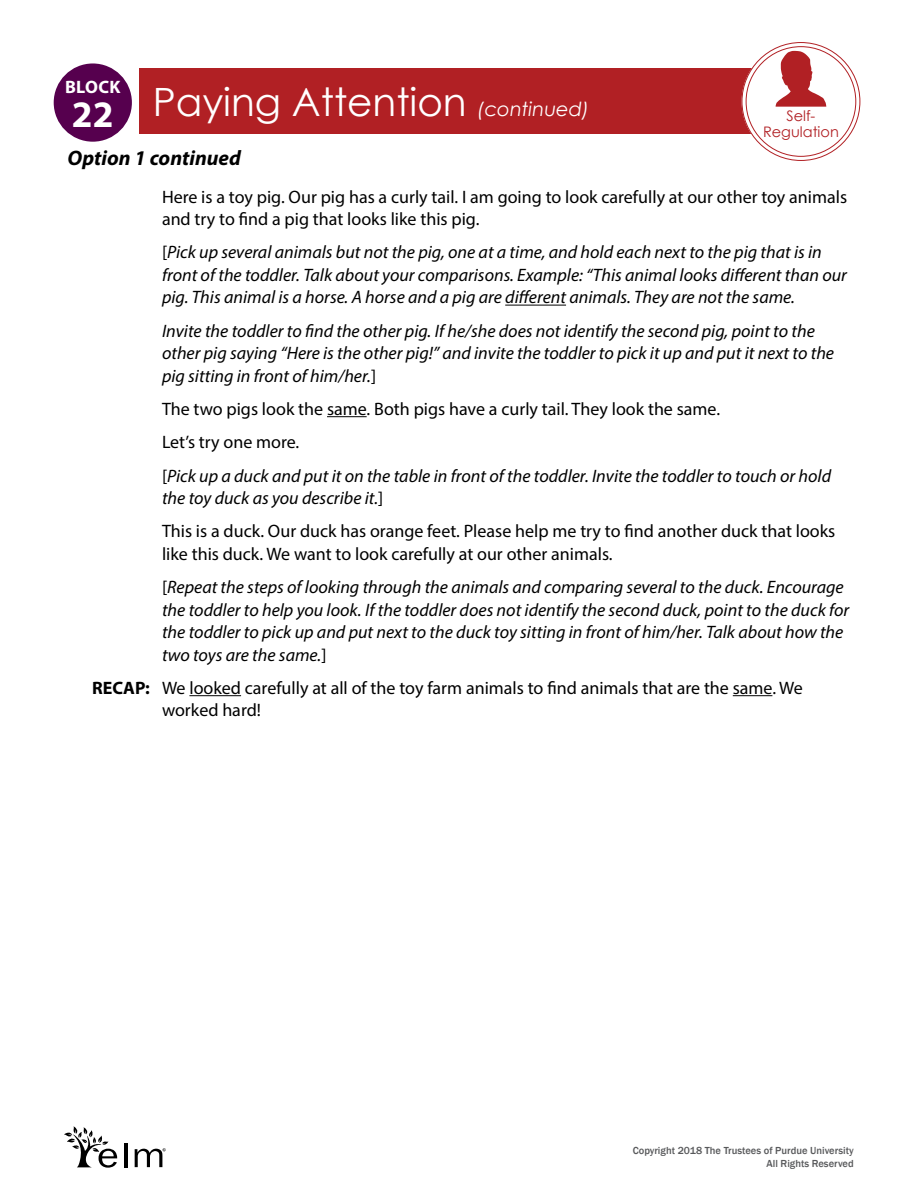
<style>
.page{position:relative;width:918px;height:1188px;background:#fff}
.page>*{position:absolute;margin:0;border:0;box-sizing:border-box;transform-origin:0 0}
.t1{font:39px "Century Gothic";color:#fff}
.t2{font:italic 700 21px "Myriad Pro";color:#000}
._3-03_Lesson_Body_GR{font:italic 18px/22.5px "Myriad Pro";color:#000}
._3-03_Lesson_Body_GR-2{font:18px/22.5px "Myriad Pro";color:#000}
._3-04_Lesson_Body_Bo{font:18px/22.5px "Myriad Pro";color:#000}
.t3{font:700 18px "Myriad Pro";letter-spacing:.02em;color:#fff}
.t4{font:14.55px/15.9px "Century Gothic";color:#b12024;text-align:center}
.t5{font:500 10.5px/12.6px "Franklin Gothic";color:#58595b;text-align:right}
.s1{font-style:italic;font-size:19.5px}
.s2{font-style:normal}
.s3{font-weight:700}
</style>
<div class="page">
<div style="left:140px;top:68px;width:616px;height:66px;background:#b12024"></div>
<div style="left:744px;top:45px;width:114px;height:113px;background:#fff;border-radius:50%"></div>
<div style="left:742px;top:42px;width:118px;height:119px;border:5px solid #fff;border-radius:50%"></div>
<div style="left:54px;top:63px;width:78px;height:79px;background:#56004e;border-radius:50%"></div>
<svg style="left:776px;top:51px;width:50px;height:56px"></svg>
<hr style="left:505px;top:305px;width:61px;height:1px;background:#000">
<hr style="left:327px;top:416px;width:40px;height:1px;background:#000">
<hr style="left:189px;top:695px;width:52px;height:1px;background:#000">
<hr style="left:733px;top:695px;width:39px;height:1px;background:#000">
<hr style="left:124px;top:1143px;width:3px;height:24px;background:#000">
<svg style="left:64px;top:1126px;width:53px;height:42px"></svg>
<svg style="left:135px;top:1148px;width:31px;height:19px"></svg>
<p class="t3" style="left:65px;top:75px;width:57px">BLOCK</p>
<h1 class="t1" style="left:72px;top:75px;width:519px"><sub>22</sub> Paying Attention <span class="s1">(continued)</span></h1>
<p class="t2" style="left:68px;top:145px;width:175px">Option 1 continued</p>
<p class="t4" style="left:763px;top:108px;width:77px">Self-<br>Regulation</p>
<p class="_3-03_Lesson_Body_GR-2" style="left:162px;top:185px;width:687px">Here is a toy pig. Our pig has a curly tail. I am going to look carefully at our other toy animals and try to find a pig that looks like this pig.</p>
<p class="_3-03_Lesson_Body_GR" style="left:162px;top:241px;width:687px"><span class="s2">[</span>Pick up several animals but not the pig, one at a time, and hold each next to the pig that is in front of the toddler. Talk about your comparisons. Example: “This animal looks different than our pig. This animal is a horse. A horse and a pig are different animals. They are not the same.</p>
<p class="_3-03_Lesson_Body_GR" style="left:162px;top:319px;width:674px">Invite the toddler to find the other pig. If he/she does not identify the second pig, point to the other pig saying “Here is the other pig!” and invite the toddler to pick it up and put it next to the pig sitting in front of him/her.<span class="s2">]</span></p>
<p class="_3-03_Lesson_Body_GR-2" style="left:162px;top:397px;width:560px">The two pigs look the same. Both pigs have a curly tail. They look the same.</p>
<p class="_3-03_Lesson_Body_GR-2" style="left:162px;top:431px;width:139px">Let’s try one more.</p>
<p class="_3-03_Lesson_Body_GR" style="left:162px;top:464px;width:671px"><span class="s2">[</span>Pick up a duck and put it on the table in front of the toddler. Invite the toddler to touch or hold the toy duck as you describe it.<span class="s2">]</span></p>
<p class="_3-03_Lesson_Body_GR-2" style="left:162px;top:520px;width:675px">This is a duck. Our duck has orange feet. Please help me try to find another duck that looks like this duck. We want to look carefully at our other animals.</p>
<p class="_3-03_Lesson_Body_GR" style="left:162px;top:576px;width:689px"><span class="s2">[</span>Repeat the steps of looking through the animals and comparing several to the duck. Encourage the toddler to help you look. If the toddler does not identify the second duck, point to the duck for the toddler to pick up and put next to the duck toy sitting in front of him/her. Talk about how the two toys are the same.<span class="s2">]</span></p>
<p class="_3-04_Lesson_Body_Bo" style="left:162px;top:676px;width:642px;text-indent:-70px"><span class="s3">RECAP:</span> We looked carefully at all of the toy farm animals to find animals that are the same. We worked hard!</p>
<p class="t5" style="left:633px;top:1145px;width:223px">Copyright 2018 The Trustees of Purdue University<br>All Rights Reserved</p>
</div>
